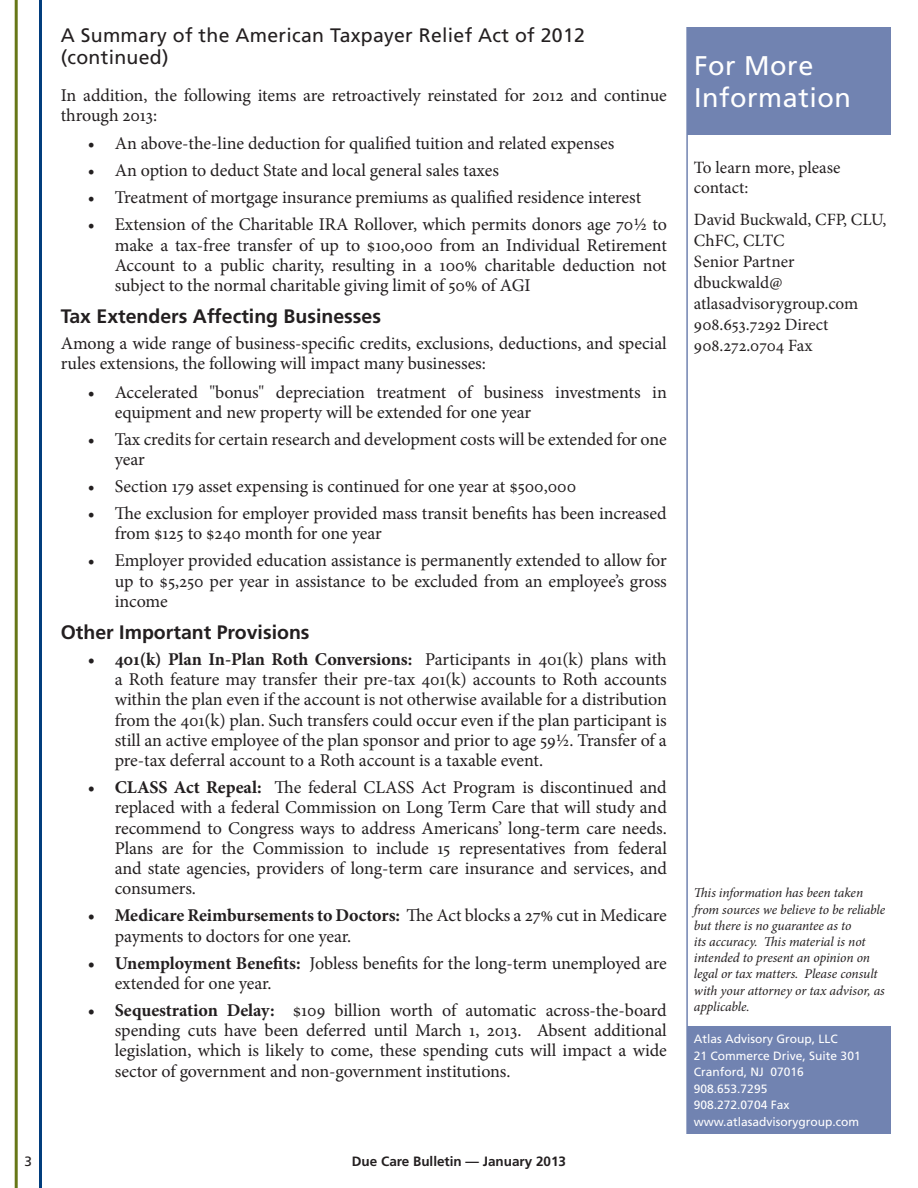
<style>
.page{position:relative;width:918px;height:1188px;background:#fff}
.page>*{position:absolute;margin:0;border:0;box-sizing:border-box;transform-origin:0 0}
.t1{font:27px/32.4px "Frutiger LT Std";letter-spacing:.02em;color:#fff}
.Title_sub_continued{font:19.5px/22.5px "Frutiger LT Std";letter-spacing:.015em;color:#231f20}
.Body_Header{font:700 19.5px "Frutiger LT Std";color:#231f20}
.Body{font:18px/20.2px "Minion Pro";letter-spacing:-.005em;color:#231f20}
.Contact_Info{font:17.25px/21px "Minion Pro";color:#231f20}
.Disclaimer{font:italic 13.5px/16.2px "Minion Pro";letter-spacing:-.01em;color:#231f20}
.t2{font:700 13.5px "Frutiger LT Std";color:#231f20}
.t3{font:13.5px "Frutiger LT Std";color:#231f20}
.t4{font:12px/16.5px "Frutiger LT Std";color:#fff}
.s1{font-weight:700}
</style>
<div class="page">
<hr style="left:15px;top:0;width:3px;height:1188px;background:#677717">
<hr style="left:39px;top:0;width:3px;height:1188px;background:#013d7d">
<div style="left:687px;top:27px;width:204px;height:108px;background:#7183b1"></div>
<hr style="left:686px;top:27px;width:2px;height:1107px;background:#7183b1">
<div style="left:687px;top:1026px;width:204px;height:108px;background:#7183b1"></div>
<p class="Title_sub_continued" style="left:61px;top:24px;width:526px">A Summary of the American Taxpayer Relief Act of 2012 (continued)</p>
<p class="Body" style="left:61px;top:85px;width:608px">In addition, the following items are retroactively reinstated for 2012 and continue through 2013:</p>
<p class="Body" style="left:88px;top:134px;width:528px">• An above-the-line deduction for qualified tuition and related expenses</p>
<p class="Body" style="left:88px;top:161px;width:413px">• An option to deduct State and local general sales taxes</p>
<p class="Body" style="left:88px;top:188px;width:555px">• Treatment of mortgage insurance premiums as qualified residence interest</p>
<p class="Body" style="left:115px;top:215px;width:554px;text-align:justify;text-indent:-27px">• Extension of the Charitable IRA Rollover, which permits donors age 70½ to make a tax-free transfer of up to $100,000 from an Individual Retirement Account to a public charity, resulting in a 100% charitable deduction not subject to the normal charitable giving limit of 50% of AGI</p>
<p class="Body_Header" style="left:61px;top:305px;width:322px">Tax Extenders Affecting Businesses</p>
<p class="Body" style="left:61px;top:333px;width:608px">Among a wide range of business-specific credits, exclusions, deductions, and special rules extensions, the following will impact many businesses:</p>
<p class="Body" style="left:115px;top:382px;width:554px;text-indent:-27px">• Accelerated "bonus" depreciation treatment of business investments in equipment and new property will be extended for one year</p>
<p class="Body" style="left:115px;top:429px;width:554px;text-indent:-27px">• Tax credits for certain research and development costs will be extended for one year</p>
<p class="Body" style="left:88px;top:476px;width:490px">• Section 179 asset expensing is continued for one year at $500,000</p>
<p class="Body" style="left:115px;top:503px;width:554px;text-indent:-27px">• The exclusion for employer provided mass transit benefits has been increased from $125 to $240 month for one year</p>
<p class="Body" style="left:115px;top:551px;width:554px;text-align:justify;text-indent:-27px">• Employer provided education assistance is permanently extended to allow for up to $5,250 per year in assistance to be excluded from an employee’s gross income</p>
<p class="Body_Header" style="left:61px;top:621px;width:250px">Other Important Provisions</p>
<p class="Body" style="left:115px;top:649px;width:554px;text-align:justify;text-indent:-27px"><span class="s1">• 401(k) Plan In-Plan Roth Conversions:</span> Participants in 401(k) plans with a Roth feature may transfer their pre-tax 401(k) accounts to Roth accounts within the plan even if the account is not otherwise available for a distribution from the 401(k) plan. Such transfers could occur even if the plan participant is still an active employee of the plan sponsor and prior to age 59½. Transfer of a pre-tax deferral account to a Roth account is a taxable event.</p>
<p class="Body" style="left:115px;top:777px;width:554px;text-align:justify;text-indent:-27px"><span class="s1">• CLASS Act Repeal:</span> The federal CLASS Act Program is discontinued and replaced with a federal Commission on Long Term Care that will study and recommend to Congress ways to address Americans’ long-term care needs.<br>Plans are for the Commission to include 15 representatives from federal and state agencies, providers of long-term care insurance and services, and consumers.</p>
<p class="Body" style="left:115px;top:906px;width:554px;text-indent:-27px"><span class="s1">• Medicare Reimbursements to Doctors:</span> The Act blocks a 27% cut in Medicare payments to doctors for one year.</p>
<p class="Body" style="left:115px;top:953px;width:554px;text-indent:-27px"><span class="s1">• Unemployment Benefits:</span> Jobless benefits for the long-term unemployed are extended for one year.</p>
<p class="Body" style="left:115px;top:1000px;width:554px;text-align:justify;text-indent:-27px"><span class="s1">• Sequestration Delay:</span> $109 billion worth of automatic across-the-board spending cuts have been deferred until March 1, 2013. Absent additional legislation, which is likely to come, these spending cuts will impact a wide sector of government and non-government institutions.</p>
<p class="t3" style="left:25px;top:1153px;width:9px">3</p>
<p class="t2" style="left:352px;top:1153px;width:216px">Due Care Bulletin — January 2013</p>
<h1 class="t1" style="left:694px;top:49px;width:158px">For More<br>Information</h1>
<p class="Contact_Info" style="left:694px;top:158px;width:148px;line-height:20.2px">To learn more, please contact:</p>
<p class="Contact_Info" style="left:694px;top:209px;width:194px">David Buckwald, CFP, CLU,<br>ChFC, CLTC<br>Senior Partner dbuckwald@ atlasadvisorygroup.com<br>908.653.7292 Direct<br>908.272.0704 Fax</p>
<p class="Disclaimer" style="left:694px;top:885px;width:193px">This information has been taken from sources we believe to be reliable but there is no guarantee as to<br>its accuracy. This material is not intended to present an opinion on legal or tax matters. Please consult with your attorney or tax advisor, as applicable.</p>
<p class="t4" style="left:694px;top:1031px;width:168px">Atlas Advisory Group, LLC<br>21 Commerce Drive, Suite 301<br>Cranford, NJ 07016<br>908.653.7295<br>908.272.0704 Fax www.atlasadvisorygroup.com</p>
</div>
